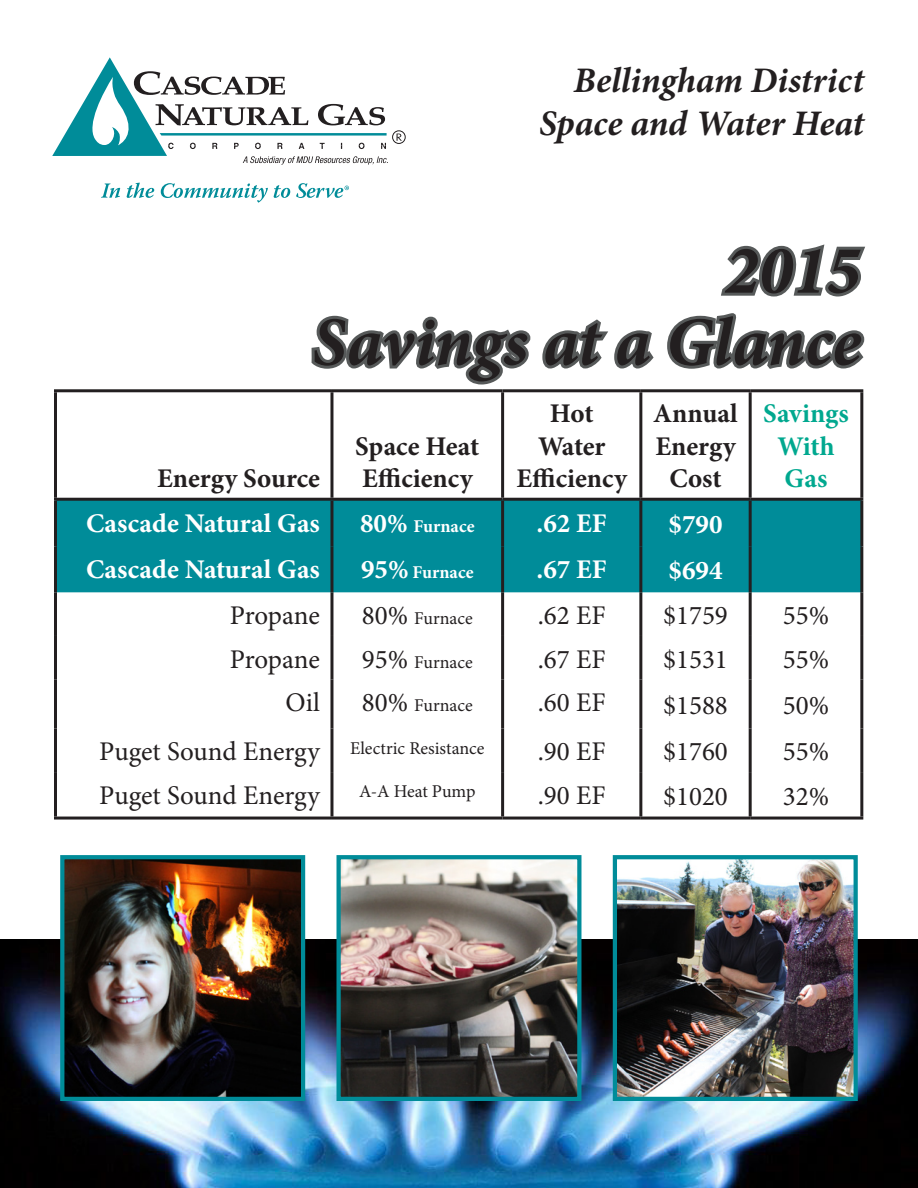
<style>
.page{position:relative;width:918px;height:1188px;background:#fff}
.page>*{position:absolute;margin:0;border:0;box-sizing:border-box;transform-origin:0 0}
.t1{font:italic 700 69px "Minion Pro";letter-spacing:-.005em;color:#231f20}
.t2{font:italic 700 36px "Minion Pro";letter-spacing:-.005em;color:#231f20}
.t3{font:27px "Minion Pro";color:#231f20}
.t4{font:700 27px/32.4px "Minion Pro";color:#231f20;text-align:center}
.t5{font:700 27px "Minion Pro";color:#fff}
.t6{font:700 27px/32.4px "Minion Pro";color:#00a88f;text-align:center}
.t7{font:18px "Minion Pro";color:#231f20}
.t8{font:700 18px "Minion Pro";color:#fff}
.s1{font-size:27px}
</style>
<div class="page">
<div style="left:57px;top:501px;width:803px;height:91px;background:#008c99"></div>
<hr style="left:332px;top:817px;width:171px;height:3px;background:#231f20">
<hr style="left:332px;top:389px;width:171px;height:3px;background:#231f20">
<hr style="left:332px;top:498px;width:171px;height:3px;background:#231f20">
<hr style="left:503px;top:389px;width:138px;height:3px;background:#231f20">
<hr style="left:501px;top:392px;width:3px;height:106px;background:#231f20">
<hr style="left:750px;top:389px;width:113px;height:3px;background:#231f20">
<hr style="left:860px;top:392px;width:3px;height:106px;background:#231f20">
<hr style="left:503px;top:498px;width:138px;height:3px;background:#231f20">
<hr style="left:501px;top:501px;width:3px;height:46px;background:#231f20">
<hr style="left:750px;top:498px;width:113px;height:3px;background:#231f20">
<hr style="left:860px;top:501px;width:3px;height:46px;background:#231f20">
<hr style="left:501px;top:547px;width:3px;height:45px;background:#231f20">
<hr style="left:860px;top:547px;width:3px;height:45px;background:#231f20">
<hr style="left:501px;top:592px;width:3px;height:44px;background:#231f20">
<hr style="left:860px;top:592px;width:3px;height:44px;background:#231f20">
<hr style="left:501px;top:636px;width:3px;height:44px;background:#231f20">
<hr style="left:860px;top:636px;width:3px;height:44px;background:#231f20">
<hr style="left:501px;top:680px;width:3px;height:48px;background:#231f20">
<hr style="left:860px;top:680px;width:3px;height:48px;background:#231f20">
<hr style="left:501px;top:728px;width:3px;height:44px;background:#231f20">
<hr style="left:860px;top:728px;width:3px;height:44px;background:#231f20">
<hr style="left:501px;top:772px;width:3px;height:45px;background:#231f20">
<hr style="left:860px;top:772px;width:3px;height:45px;background:#231f20">
<hr style="left:503px;top:817px;width:138px;height:3px;background:#231f20">
<hr style="left:750px;top:817px;width:113px;height:3px;background:#231f20">
<hr style="left:641px;top:389px;width:109px;height:3px;background:#231f20">
<hr style="left:639px;top:392px;width:3px;height:106px;background:#231f20">
<hr style="left:749px;top:392px;width:3px;height:106px;background:#231f20">
<hr style="left:641px;top:498px;width:109px;height:3px;background:#231f20">
<hr style="left:639px;top:501px;width:3px;height:46px;background:#231f20">
<hr style="left:749px;top:501px;width:3px;height:46px;background:#231f20">
<hr style="left:639px;top:547px;width:3px;height:45px;background:#231f20">
<hr style="left:749px;top:547px;width:3px;height:45px;background:#231f20">
<hr style="left:639px;top:592px;width:3px;height:44px;background:#231f20">
<hr style="left:749px;top:592px;width:3px;height:44px;background:#231f20">
<hr style="left:639px;top:636px;width:3px;height:44px;background:#231f20">
<hr style="left:749px;top:636px;width:3px;height:44px;background:#231f20">
<hr style="left:639px;top:680px;width:3px;height:48px;background:#231f20">
<hr style="left:749px;top:680px;width:3px;height:48px;background:#231f20">
<hr style="left:639px;top:728px;width:3px;height:44px;background:#231f20">
<hr style="left:749px;top:728px;width:3px;height:44px;background:#231f20">
<hr style="left:639px;top:772px;width:3px;height:45px;background:#231f20">
<hr style="left:749px;top:772px;width:3px;height:45px;background:#231f20">
<hr style="left:641px;top:817px;width:109px;height:3px;background:#231f20">
<hr style="left:54px;top:389px;width:278px;height:3px;background:#231f20">
<hr style="left:54px;top:392px;width:3px;height:106px;background:#231f20">
<hr style="left:330px;top:392px;width:3px;height:106px;background:#231f20">
<hr style="left:54px;top:498px;width:278px;height:3px;background:#231f20">
<hr style="left:54px;top:501px;width:3px;height:46px;background:#231f20">
<hr style="left:330px;top:501px;width:3px;height:46px;background:#231f20">
<hr style="left:54px;top:547px;width:3px;height:45px;background:#231f20">
<hr style="left:330px;top:547px;width:3px;height:45px;background:#231f20">
<hr style="left:54px;top:592px;width:3px;height:44px;background:#231f20">
<hr style="left:330px;top:592px;width:3px;height:44px;background:#231f20">
<hr style="left:54px;top:636px;width:3px;height:44px;background:#231f20">
<hr style="left:330px;top:636px;width:3px;height:44px;background:#231f20">
<hr style="left:54px;top:680px;width:3px;height:48px;background:#231f20">
<hr style="left:330px;top:680px;width:3px;height:48px;background:#231f20">
<hr style="left:54px;top:728px;width:3px;height:44px;background:#231f20">
<hr style="left:330px;top:728px;width:3px;height:44px;background:#231f20">
<hr style="left:54px;top:772px;width:3px;height:45px;background:#231f20">
<hr style="left:330px;top:772px;width:3px;height:45px;background:#231f20">
<hr style="left:54px;top:817px;width:278px;height:3px;background:#231f20">
<svg style="left:397px;top:134px;width:5px;height:7px"></svg>
<div style="left:392px;top:131px;width:13px;height:13px;border:1px solid #231f20;border-radius:50%"></div>
<svg style="left:52px;top:57px;width:336px;height:108px"></svg>
<svg style="left:101px;top:184px;width:19px;height:14px"></svg>
<svg style="left:126px;top:183px;width:28px;height:15px"></svg>
<svg style="left:161px;top:183px;width:129px;height:20px"></svg>
<svg style="left:296px;top:183px;width:53px;height:15px"></svg>
<img style="left:0;top:940px;width:918px;height:248px">
<img style="left:342px;top:860px;width:234px;height:236px">
<div style="left:337px;top:855px;width:244px;height:246px;border:4px solid #008c99"></div>
<img style="left:618px;top:860px;width:235px;height:236px">
<div style="left:613px;top:855px;width:245px;height:246px;border:4px solid #008c99"></div>
<img style="left:65px;top:860px;width:235px;height:236px">
<div style="left:60px;top:855px;width:245px;height:246px;border:4px solid #008c99"></div>
<svg style="left:721px;top:244px;width:144px;height:53px"></svg>
<svg style="left:311px;top:315px;width:220px;height:70px"></svg>
<svg style="left:542px;top:319px;width:112px;height:50px"></svg>
<svg style="left:667px;top:313px;width:198px;height:56px"></svg>
<p class="t2" style="left:574px;top:55px;width:292px">Bellingham District</p>
<p class="t2" style="left:539px;top:98px;width:326px">Space and Water Heat</p>
<p class="t1" style="left:725px;top:221px;width:138px">2015</p>
<p class="t1" style="left:312px;top:293px;width:551px">Savings at a Glance</p>
<p class="t4" style="left:157px;top:462px;width:164px">Energy Source</p>
<p class="t4" style="left:355px;top:430px;width:126px;text-align:left">Space Heat<br>Efficiency</p>
<p class="t4" style="left:516px;top:397px;width:112px">Hot<br>Water<br>Efficiency</p>
<p class="t4" style="left:653px;top:397px;width:86px">Annual<br>Energy<br>Cost</p>
<p class="t6" style="left:763px;top:397px;width:87px">Savings<br>With<br>Gas</p>
<p class="t5" style="left:86px;top:505px;width:235px">Cascade Natural Gas</p>
<p class="t8" style="left:360px;top:514px;width:116px"><span class="s1">80%</span> Furnace</p>
<p class="t5" style="left:537px;top:505px;width:72px">.62 EF</p>
<p class="t5" style="left:669px;top:506px;width:55px">$790</p>
<p class="t5" style="left:86px;top:551px;width:235px">Cascade Natural Gas</p>
<p class="t8" style="left:361px;top:560px;width:114px"><span class="s1">95%</span> Furnace</p>
<p class="t5" style="left:537px;top:551px;width:72px">.67 EF</p>
<p class="t5" style="left:669px;top:552px;width:55px">$694</p>
<p class="t3" style="left:230px;top:597px;width:92px">Propane</p>
<p class="t7" style="left:362px;top:606px;width:112px"><span class="s1">80%</span> Furnace</p>
<p class="t3" style="left:538px;top:597px;width:69px">.62 EF</p>
<p class="t3" style="left:663px;top:597px;width:66px">$1759</p>
<p class="t3" style="left:783px;top:597px;width:48px">55%</p>
<p class="t3" style="left:230px;top:641px;width:92px">Propane</p>
<p class="t7" style="left:362px;top:650px;width:112px"><span class="s1">95%</span> Furnace</p>
<p class="t3" style="left:538px;top:641px;width:69px">.67 EF</p>
<p class="t3" style="left:663px;top:641px;width:66px">$1531</p>
<p class="t3" style="left:783px;top:641px;width:48px">55%</p>
<p class="t3" style="left:286px;top:685px;width:36px">Oil</p>
<p class="t7" style="left:362px;top:693px;width:112px"><span class="s1">80%</span> Furnace</p>
<p class="t3" style="left:538px;top:685px;width:69px">.60 EF</p>
<p class="t3" style="left:663px;top:687px;width:66px">$1588</p>
<p class="t3" style="left:783px;top:687px;width:48px">50%</p>
<p class="t3" style="left:99px;top:733px;width:222px">Puget Sound Energy</p>
<p class="t7" style="left:350px;top:736px;width:136px">Electric Resistance</p>
<p class="t3" style="left:538px;top:733px;width:69px">.90 EF</p>
<p class="t3" style="left:663px;top:733px;width:66px">$1760</p>
<p class="t3" style="left:783px;top:733px;width:48px">55%</p>
<p class="t3" style="left:99px;top:777px;width:222px">Puget Sound Energy</p>
<p class="t7" style="left:359px;top:779px;width:118px">A-A Heat Pump</p>
<p class="t3" style="left:538px;top:777px;width:69px">.90 EF</p>
<p class="t3" style="left:663px;top:778px;width:66px">$1020</p>
<p class="t3" style="left:783px;top:778px;width:48px">32%</p>
</div>
